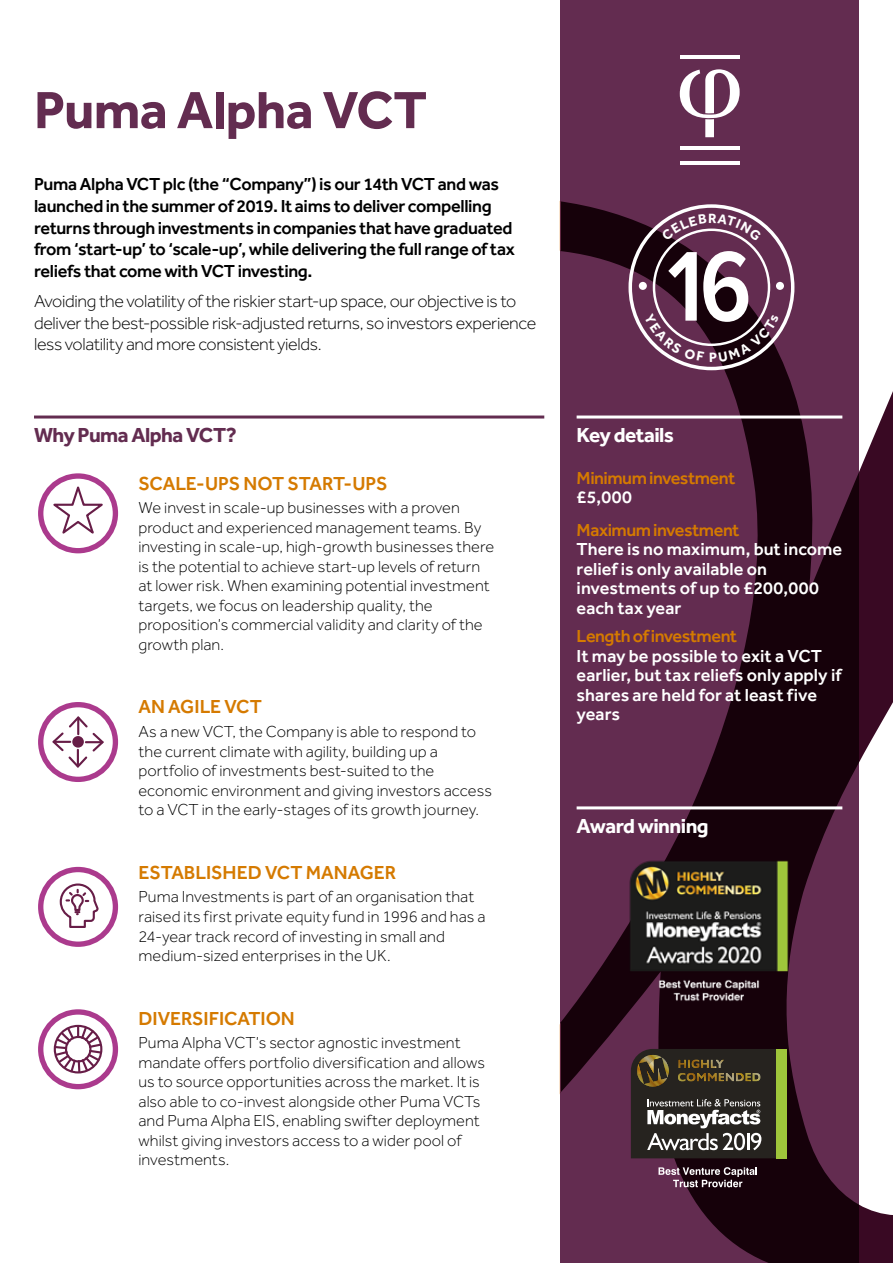
<style>
.page{position:relative;width:893px;height:1263px;background:#fff}
.page>*{position:absolute;margin:0;border:0;box-sizing:border-box;transform-origin:0 0}
.t1{font:500 130.65px "Effra";color:#000}
.t2{font:600 102.75px "Proxima Nova Cond";color:#fff}
.t3{font:700 54px "Effra";letter-spacing:-.01em;color:#632c50}
.t4{font:700 21px "Effra";letter-spacing:-.025em;color:#fff}
.t5{font:700 21px "Effra";letter-spacing:-.025em;color:#632c50}
.t6{font:500 19.5px "Effra";letter-spacing:-.005em;color:#d57a00}
.t7{font:500 18px/21.6px "Effra";letter-spacing:-.02em;color:#000}
.t8{font:500 18px/19.5px "Effra";color:#fff}
.t9{font:300 18px/21.6px "Effra";letter-spacing:-.02em;color:#000}
.t10{font:500 18px "Effra";letter-spacing:-.03em;color:#d57a00}
.t11{font:300 16.5px/19.5px "Effra";letter-spacing:.005em;color:#000}
</style>
<div class="page">
<svg style="left:859px;top:391px;width:34px;height:872px"></svg>
<svg style="left:559px;top:201px;width:1px;height:893px"></svg>
<svg style="left:560px;top:0;width:299px;height:1263px;background:#4f213e"></svg>
<hr style="left:577px;top:806px;width:265px;height:3px;background:#fff">
<hr style="left:34px;top:415px;width:510px;height:3px;background:#632c50">
<hr style="left:577px;top:415px;width:265px;height:3px;background:#fff">
<svg style="left:680px;top:69px;width:60px;height:68px"></svg>
<hr style="left:680px;top:55px;width:59px;height:4px;background:#fff">
<hr style="left:680px;top:146px;width:59px;height:4px;background:#fff">
<hr style="left:680px;top:161px;width:59px;height:4px;background:#fff">
<div style="left:628px;top:204px;width:166px;height:166px;border:3px solid #fff;border-radius:50%"></div>
<div style="left:639px;top:282px;width:8px;height:8px;background:#fff;border-radius:50%"></div>
<div style="left:776px;top:282px;width:8px;height:8px;background:#fff;border-radius:50%"></div>
<img style="left:626px;top:856px;width:167px;height:153px">
<svg style="left:658px;top:1167px;width:99px;height:20px;background:#624c58"></svg>
<div style="left:777px;top:1049px;width:10px;height:109px;background:#9fc63b"></div>
<svg style="left:631px;top:1049px;width:146px;height:109px;background:#48443b"></svg>
<div style="left:38px;top:867px;width:80px;height:80px;border:5px solid #ab3a8d;border-radius:50%"></div>
<svg style="left:59px;top:883px;width:40px;height:45px"></svg>
<div style="left:38px;top:702px;width:80px;height:80px;border:5px solid #ab3a8d;border-radius:50%"></div>
<svg style="left:50px;top:714px;width:56px;height:56px"></svg>
<div style="left:38px;top:473px;width:80px;height:80px;border:5px solid #ab3a8d;border-radius:50%"></div>
<svg style="left:48px;top:485px;width:60px;height:53px"></svg>
<div style="left:38px;top:1009px;width:80px;height:80px;border:5px solid #ab3a8d;border-radius:50%"></div>
<svg style="left:53px;top:1025px;width:50px;height:49px"></svg>
<svg style="left:661px;top:214px;width:101px;height:27px;background:#724261"></svg>
<svg style="left:644px;top:313px;width:60px;height:49px;background:#6f3f5e"></svg>
<svg style="left:710px;top:314px;width:69px;height:48px;background:#38202c"></svg>
<h3 class="t3" style="left:34px;top:77px;width:395px">Puma Alpha VCT</h3>
<p class="t7" style="left:34px;top:173px;width:482px">Puma Alpha VCT plc (the “Company”) is our 14th VCT and was launched in the summer of 2019. It aims to deliver compelling returns through investments in companies that have graduated from ‘start-up’ to ‘scale-up’, while delivering the full range of tax reliefs that come with VCT investing.</p>
<p class="t9" style="left:34px;top:290px;width:504px">Avoiding the volatility of the riskier start-up space, our objective is to deliver the best-possible risk-adjusted returns, so investors experience less volatility and more consistent yields.</p>
<h1 class="t1" style="left:478px;top:211px;width:73px">7</h1>
<h2 class="t2" style="left:667px;top:211px;width:86px">16</h2>
<p class="t5" style="left:34px;top:422px;width:204px">Why Puma Alpha VCT?</p>
<p class="t4" style="left:577px;top:422px;width:99px">Key details</p>
<p class="t10" style="left:577px;top:467px;width:160px">Minimum investment</p>
<p class="t8" style="left:577px;top:487px;width:57px">£5,000</p>
<p class="t10" style="left:577px;top:519px;width:164px">Maximum investment</p>
<p class="t8" style="left:577px;top:539px;width:267px">There is no maximum, but income relief is only available on investments of up to £200,000 each tax year</p>
<p class="t10" style="left:577px;top:625px;width:162px">Length of investment</p>
<p class="t8" style="left:577px;top:646px;width:266px">It may be possible to exit a VCT earlier, but tax reliefs only apply if shares are held for at least five years</p>
<p class="t6" style="left:138px;top:471px;width:251px">SCALE-UPS NOT START-UPS</p>
<p class="t11" style="left:138px;top:498px;width:357px">We invest in scale-up businesses with a proven product and experienced management teams. By investing in scale-up, high-growth businesses there is the potential to achieve start-up levels of return at lower risk. When examining potential investment targets, we focus on leadership quality, the proposition’s commercial validity and clarity of the growth plan.</p>
<p class="t6" style="left:138px;top:695px;width:125px">AN AGILE VCT</p>
<p class="t11" style="left:138px;top:722px;width:355px">As a new VCT, the Company is able to respond to the current climate with agility, building up a portfolio of investments best-suited to the economic environment and giving investors access to a VCT in the early-stages of its growth journey.</p>
<p class="t4" style="left:577px;top:813px;width:134px">Award winning</p>
<p class="t6" style="left:138px;top:860px;width:259px">ESTABLISHED VCT MANAGER</p>
<p class="t11" style="left:138px;top:887px;width:348px">Puma Investments is part of an organisation that raised its first private equity fund in 1996 and has a 24-year track record of investing in small and medium-sized enterprises in the UK.</p>
<p class="t6" style="left:138px;top:1006px;width:158px">DIVERSIFICATION</p>
<p class="t11" style="left:138px;top:1033px;width:348px">Puma Alpha VCT’s sector agnostic investment mandate offers portfolio diversification and allows us to source opportunities across the market. It is also able to co-invest alongside other Puma VCTs and Puma Alpha EIS, enabling swifter deployment whilst giving investors access to a wider pool of investments.</p>
</div>
